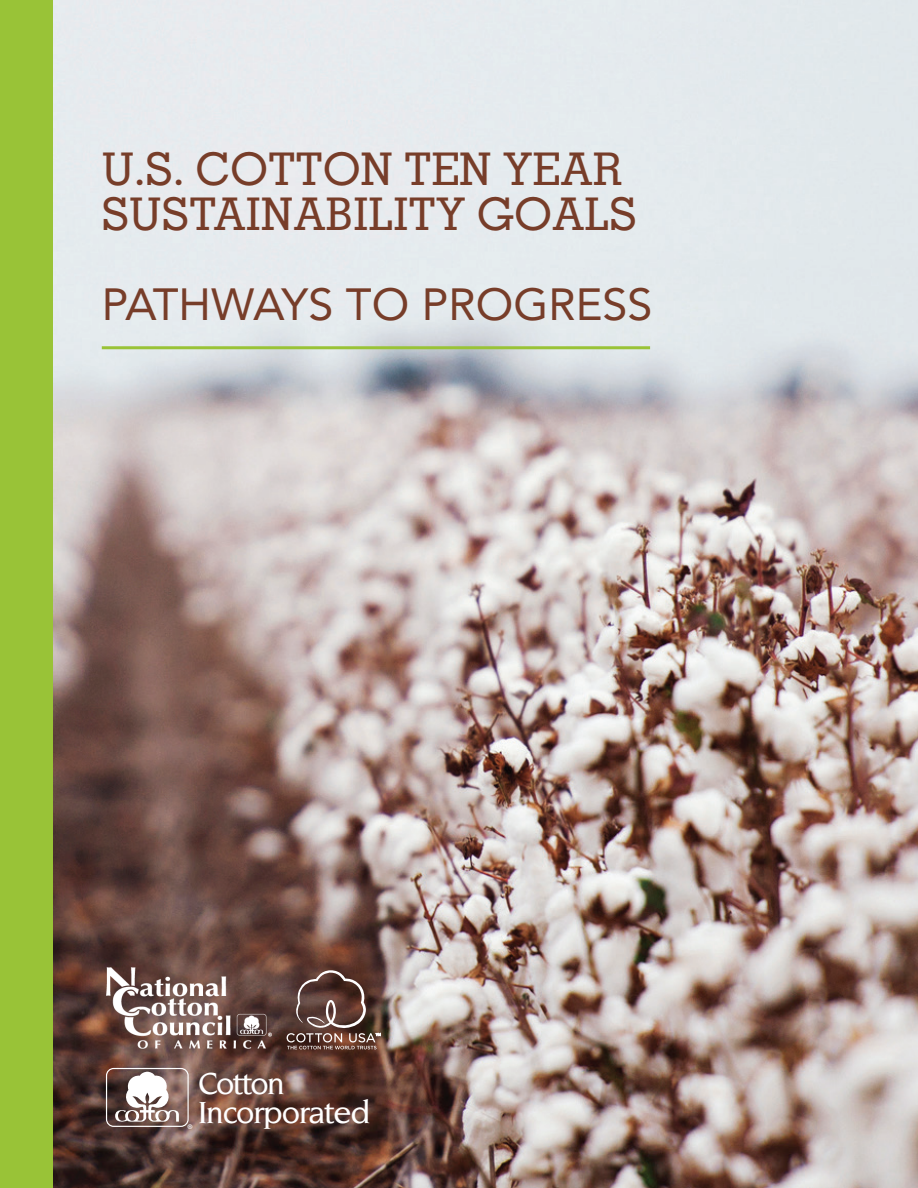
<style>
.page{position:relative;width:918px;height:1188px;background:#fff}
.page>*{position:absolute;margin:0;border:0;box-sizing:border-box;transform-origin:0 0}
.t1{font:500 45px/45px "Memphis LT Std";color:#773d29}
.t2{font:45px "Avenir";color:#773d29}
.t3{font:500 33px "Novarese Std";letter-spacing:-.04em;color:#fff}
.t4{font:14.1px "Myriad Pro";color:#fff}
</style>
<div class="page">
<img style="left:52px;top:0;width:866px;height:1188px">
<div style="left:0;top:0;width:52px;height:1188px;background:#99c337"></div>
<img style="left:107px;top:968px;width:165px;height:80px">
<hr style="left:102px;top:346px;width:548px;height:3px;background:#99c337">
<div style="left:106px;top:1068px;width:83px;height:59px;border:1px solid #fff;border-radius:7px"></div>
<svg style="left:115px;top:1072px;width:64px;height:51px"></svg>
<svg style="left:287px;top:970px;width:94px;height:79px;background:#6a4e46"></svg>
<p class="t1" style="left:102px;top:146px;width:537px">U.S. COTTON TEN YEAR<br>SUSTAINABILITY GOALS</p>
<p class="t2" style="left:102px;top:268px;width:552px">PATHWAYS TO PROGRESS</p>
<p class="t3" style="left:198px;top:1065px;width:89px">Cotton</p>
<p class="t3" style="left:198px;top:1094px;width:174px">Incorporated</p>
<p class="t4" style="left:187px;top:1120px;width:7px">®</p>
</div>
